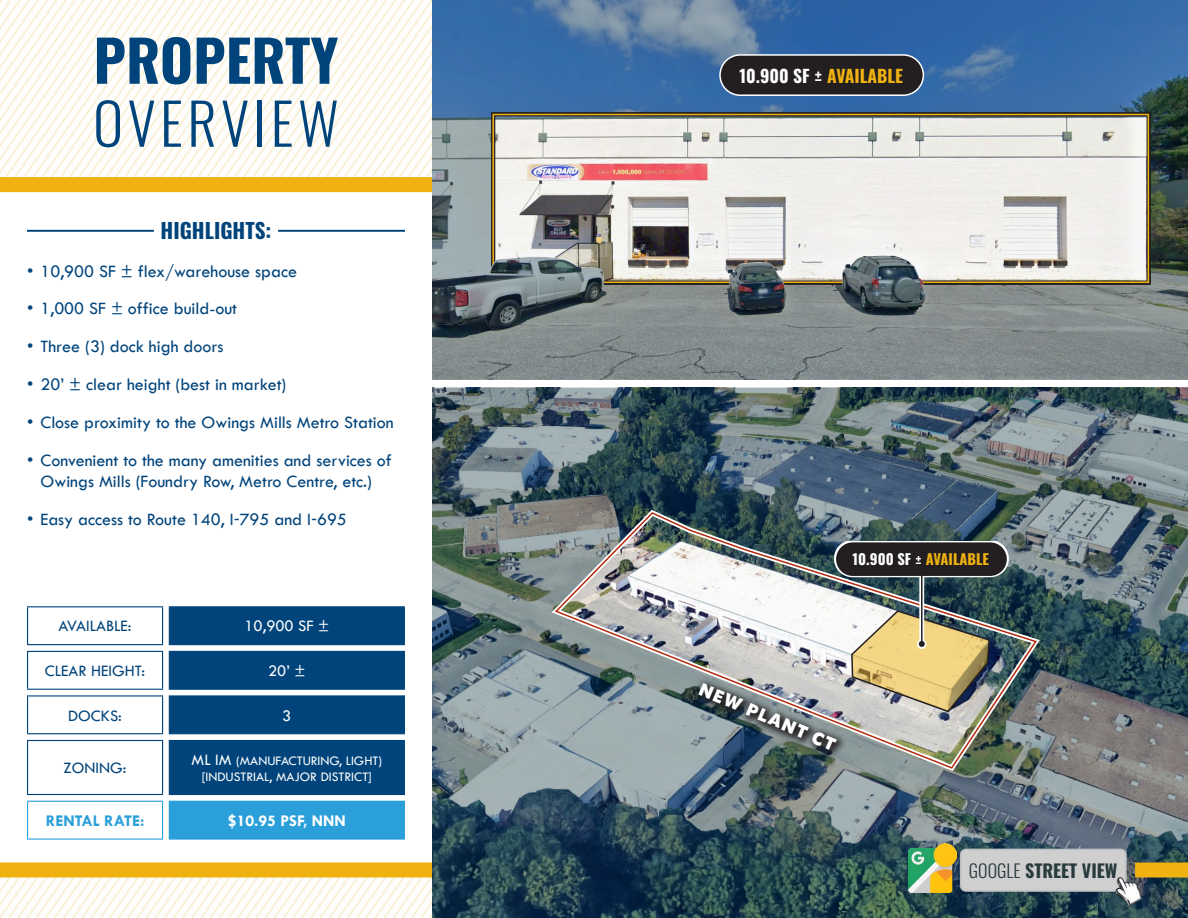
<style>
.page{position:relative;width:1188px;height:918px;background:#fff}
.page>*{position:absolute;margin:0;border:0;box-sizing:border-box;transform-origin:0 0}
.t1{font:700 57px "Oswald";color:#00447b}
.t2{font:300 57px "Oswald";letter-spacing:.08em;color:#00447b}
.t3{font:700 21px "Oswald";color:#00447b}
.t4{font:18px/21.6px "Tw Cen";color:#00447b;text-align:center}
.t5{font:700 18px "Oswald";color:#293b3d}
.t6{font:900 17.7px "Apparat";color:#fff}
.t7{font:700 17.55px "Oswald";color:#fff}
.t8{font:16.5px "Tw Cen";color:#00447b}
.t9{font:16.5px "Tw Cen";color:#fff}
.t10{font:700 16.5px "Tw Cen";color:#fff}
.t11{font:700 16.5px "Tw Cen";color:#2a9fd9}
.t12{font:700 14.55px "Oswald";color:#fff}
.t13{font:13.5px "Tw Cen";color:#fff}
.s1{font-size:16.5px}
.s2{color:#efb211}
.s3{font-weight:300}
</style>
<div class="page">
<img style="left:0;top:0;width:432px;height:918px">
<div style="left:0;top:186px;width:1188px;height:684px;background:#fff"></div>
<img style="left:432px;top:388px;width:756px;height:530px">
<div style="left:0;top:177px;width:432px;height:15px;background:#efb211"></div>
<div style="left:0;top:862px;width:432px;height:16px;background:#efb211"></div>
<div style="left:1135px;top:862px;width:53px;height:16px;background:#efb211"></div>
<img style="left:908px;top:844px;width:49px;height:48px">
<div style="left:961px;top:849px;width:165px;height:42px;background:#cfcfcf;border-radius:5px"></div>
<div style="left:960px;top:849px;width:167px;height:43px;border:2px solid #bcbebf;border-radius:5px"></div>
<img style="left:1115px;top:877px;width:27px;height:29px">
<hr style="left:278px;top:230px;width:127px;height:2px;background:#00447b">
<hr style="left:27px;top:230px;width:127px;height:2px;background:#00447b">
<svg style="left:169px;top:607px;width:235px;height:187px;background:#175486"></svg>
<div style="left:169px;top:801px;width:235px;height:38px;background:#2a9fd9"></div>
<hr style="left:27px;top:606px;width:136px;height:1px;background:#00447b">
<hr style="left:27px;top:607px;width:1px;height:37px;background:#00447b">
<hr style="left:162px;top:607px;width:1px;height:37px;background:#00447b">
<hr style="left:169px;top:606px;width:236px;height:1px;background:#00447b">
<hr style="left:169px;top:607px;width:1px;height:37px;background:#00447b">
<hr style="left:404px;top:607px;width:1px;height:37px;background:#00447b">
<hr style="left:27px;top:644px;width:136px;height:1px;background:#00447b">
<hr style="left:169px;top:644px;width:236px;height:1px;background:#00447b">
<hr style="left:27px;top:651px;width:136px;height:1px;background:#00447b">
<hr style="left:27px;top:652px;width:1px;height:37px;background:#00447b">
<hr style="left:162px;top:652px;width:1px;height:37px;background:#00447b">
<hr style="left:169px;top:651px;width:236px;height:1px;background:#00447b">
<hr style="left:169px;top:652px;width:1px;height:37px;background:#00447b">
<hr style="left:404px;top:652px;width:1px;height:37px;background:#00447b">
<hr style="left:27px;top:689px;width:136px;height:1px;background:#00447b">
<hr style="left:169px;top:689px;width:236px;height:1px;background:#00447b">
<hr style="left:27px;top:695px;width:136px;height:2px;background:#00447b">
<hr style="left:27px;top:697px;width:1px;height:36px;background:#00447b">
<hr style="left:162px;top:697px;width:1px;height:36px;background:#00447b">
<hr style="left:169px;top:695px;width:236px;height:2px;background:#00447b">
<hr style="left:169px;top:697px;width:1px;height:36px;background:#00447b">
<hr style="left:404px;top:697px;width:1px;height:36px;background:#00447b">
<hr style="left:27px;top:733px;width:136px;height:1px;background:#00447b">
<hr style="left:169px;top:733px;width:236px;height:1px;background:#00447b">
<hr style="left:27px;top:740px;width:136px;height:1px;background:#00447b">
<hr style="left:27px;top:741px;width:1px;height:53px;background:#00447b">
<hr style="left:162px;top:741px;width:1px;height:53px;background:#00447b">
<hr style="left:169px;top:740px;width:236px;height:1px;background:#00447b">
<hr style="left:169px;top:741px;width:1px;height:53px;background:#00447b">
<hr style="left:404px;top:741px;width:1px;height:53px;background:#00447b">
<hr style="left:27px;top:794px;width:136px;height:1px;background:#00447b">
<hr style="left:169px;top:794px;width:236px;height:1px;background:#00447b">
<hr style="left:169px;top:801px;width:236px;height:1px;background:#2a9fd9">
<hr style="left:404px;top:802px;width:1px;height:36px;background:#2a9fd9">
<hr style="left:169px;top:838px;width:236px;height:2px;background:#2a9fd9">
<hr style="left:27px;top:801px;width:136px;height:1px;background:#2a9fd9">
<hr style="left:27px;top:802px;width:1px;height:36px;background:#2a9fd9">
<hr style="left:162px;top:802px;width:1px;height:36px;background:#2a9fd9">
<hr style="left:27px;top:838px;width:136px;height:2px;background:#2a9fd9">
<img style="left:432px;top:0;width:756px;height:380px">
<img style="left:547px;top:507px;width:497px;height:268px">
<img style="left:554px;top:511px;width:484px;height:259px">
<div style="left:720px;top:55px;width:203px;height:40px;background:#231f20;border-radius:20px"></div>
<div style="left:719px;top:54px;width:205px;height:42px;border:2px solid #fff;border-radius:20px"></div>
<img style="left:834px;top:541px;width:175px;height:108px">
<div style="left:836px;top:542px;width:171px;height:34px;background:#231f20;border-radius:17px"></div>
<hr style="left:921px;top:548px;width:2px;height:96px;background:#231f20">
<img style="left:850px;top:609px;width:141px;height:104px">
<p class="t1" style="left:94px;top:31px;width:246px">PROPERTY</p>
<p class="t2" style="left:93px;top:73px;width:247px">OVERVIEW</p>
<p class="t3" style="left:161px;top:220px;width:112px">HIGHLIGHTS:</p>
<p class="t4" style="left:27px;top:260px;width:272px">• 10,900 SF ± flex/warehouse space</p>
<p class="t4" style="left:27px;top:298px;width:212px">• 1,000 SF ± office build-out</p>
<p class="t4" style="left:27px;top:336px;width:198px">• Three (3) dock high doors</p>
<p class="t4" style="left:27px;top:373px;width:261px">• 20’ ± clear height (best in market)</p>
<p class="t4" style="left:27px;top:411px;width:368px">• Close proximity to the Owings Mills Metro Station</p>
<p class="t4" style="left:27px;top:449px;width:366px">• Convenient to the many amenities and services of<br>Owings Mills (Foundry Row, Metro Centre, etc.)</p>
<p class="t4" style="left:27px;top:508px;width:321px">• Easy access to Route 140, I-795 and I-695</p>
<p class="t8" style="left:59px;top:616px;width:74px">AVAILABLE:</p>
<p class="t9" style="left:245px;top:616px;width:86px">10,900 SF ±</p>
<p class="t8" style="left:45px;top:661px;width:102px">CLEAR HEIGHT:</p>
<p class="t9" style="left:268px;top:661px;width:39px">20’ ±</p>
<p class="t8" style="left:68px;top:705px;width:55px">DOCKS:</p>
<p class="t9" style="left:282px;top:705px;width:11px">3</p>
<p class="t8" style="left:64px;top:758px;width:64px">ZONING:</p>
<p class="t13" style="left:192px;top:753px;width:192px"><span class="s1">ML IM</span> (MANUFACTURING, LIGHT)</p>
<p class="t13" style="left:202px;top:769px;width:172px">[INDUSTRIAL, MAJOR DISTRICT]</p>
<p class="t11" style="left:46px;top:811px;width:100px">RENTAL RATE:</p>
<p class="t10" style="left:228px;top:811px;width:119px">$10.95 PSF, NNN</p>
<p class="t7" style="left:739px;top:66px;width:165px">10.900 SF ± <span class="s2">AVAILABLE</span></p>
<p class="t12" style="left:853px;top:552px;width:138px">10.900 SF ± <span class="s2">AVAILABLE</span></p>
<p class="t6" style="left:704px;top:678px;width:148px;rotate:23deg">NEW PLANT CT</p>
<p class="t5" style="left:969px;top:861px;width:150px"><span class="s3">GOOGLE</span> STREET VIEW</p>
</div>
